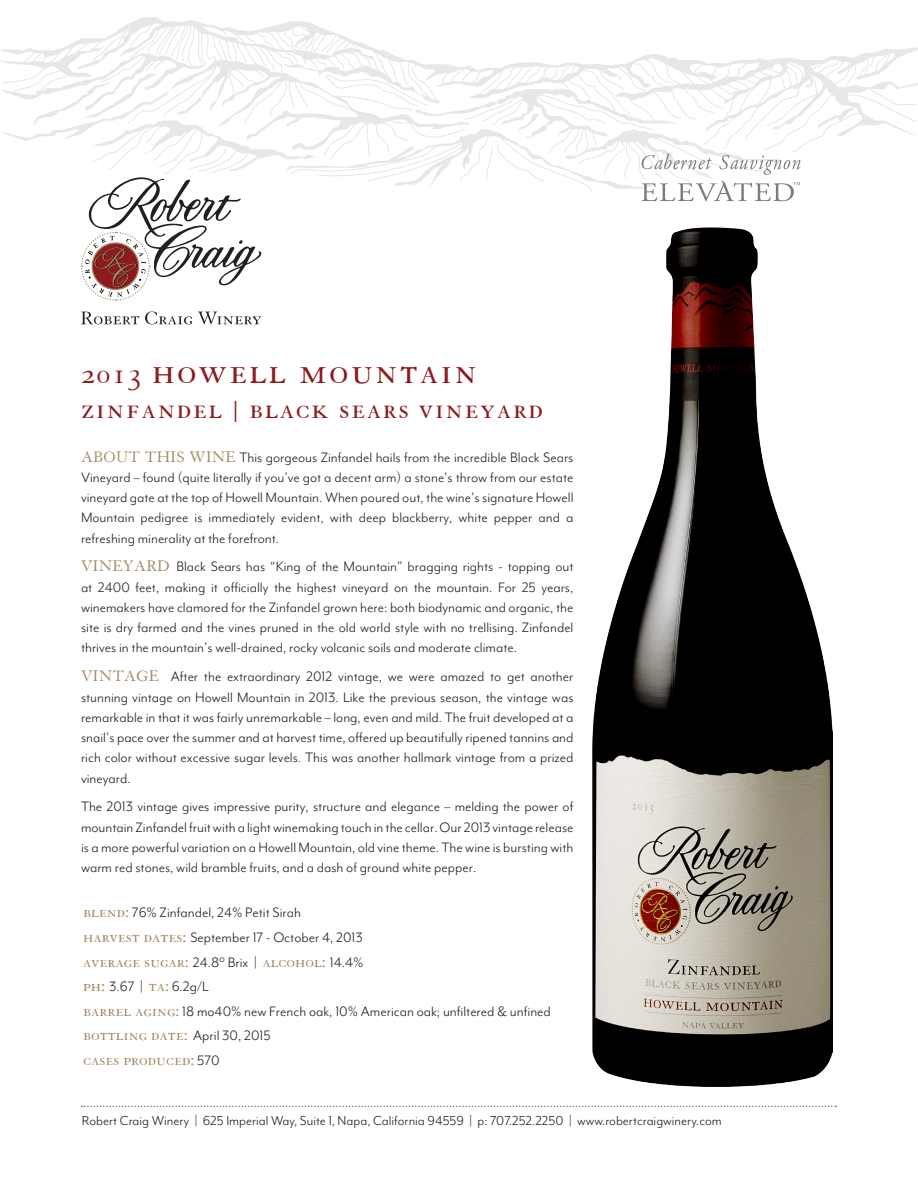
<style>
.page{position:relative;width:918px;height:1188px;background:#fff}
.page>*{position:absolute;margin:0;border:0;box-sizing:border-box;transform-origin:0 0}
.space_after_body{font:40.5px "Granjon SC";letter-spacing:.05em;color:#8d1a1d}
.space_after_body-2{font:31.5px "Granjon SC";letter-spacing:.05em;color:#8d1a1d}
.t1{font:18px "Granjon SC";color:#a48a66}
.space_after_body-3{font:15.75px/20.2px "Mr Eaves Mod OT";color:#231f20;text-align:justify}
.t2{font:15px "Mr Eaves Mod OT";color:#231f20}
.s1{font-size:31.5px}
.s2{font-family:"Granjon";font-size:16.5px;color:#a48a66}
.s3{font-family:"Granjon SC";font-size:18px;color:#a48a66}
.s4{font-family:"Mr Eaves Mod OT";font-size:15.75px;color:#231f20}
</style>
<div class="page">
<svg style="left:67px;top:17px;width:851px;height:119px"></svg>
<svg style="left:817px;top:106px;width:37px;height:23px"></svg>
<svg style="left:81px;top:311px;width:180px;height:13px"></svg>
<svg style="left:82px;top:1106px;width:754px;height:1px"></svg>
<svg style="left:0;top:46px;width:800px;height:255px"></svg>
<img style="left:593px;top:228px;width:239px;height:858px">
<p class="space_after_body" style="left:81px;top:350px;width:398px"><span class="s1">2013</span> howell mountain</p>
<p class="space_after_body-2" style="left:81px;top:391px;width:464px">zinfandel | black sears vineyard</p>
<p class="space_after_body-3" style="left:81px;top:447px;width:494px"><span class="s2">ABOUT THIS WINE</span> This gorgeous Zinfandel hails from the incredible Black Sears Vineyard – found (quite literally if you’ve got a decent arm) a stone’s throw from our estate vineyard gate at the top of Howell Mountain. When poured out, the wine’s signature Howell Mountain pedigree is immediately evident, with deep blackberry, white pepper and a refreshing minerality at the forefront.</p>
<p class="space_after_body-3" style="left:81px;top:557px;width:494px"><span class="s2">VINEYARD</span> Black Sears has “King of the Mountain” bragging rights - topping out at 2400 feet, making it officially the highest vineyard on the mountain. For 25 years, winemakers have clamored for the Zinfandel grown here: both biodynamic and organic, the site is dry farmed and the vines pruned in the old world style with no trellising. Zinfandel thrives in the mountain’s well-drained, rocky volcanic soils and moderate climate.</p>
<p class="space_after_body-3" style="left:81px;top:667px;width:494px"><span class="s2">VINTAGE</span> After the extraordinary 2012 vintage, we were amazed to get another stunning vintage on Howell Mountain in 2013. Like the previous season, the vintage was remarkable in that it was fairly unremarkable – long, even and mild. The fruit developed at a snail’s pace over the summer and at harvest time, offered up beautifully ripened tannins and rich color without excessive sugar levels. This was another hallmark vintage from a prized vineyard.</p>
<p class="space_after_body-3" style="left:81px;top:797px;width:494px">The 2013 vintage gives impressive purity, structure and elegance – melding the power of mountain Zinfandel fruit with a light winemaking touch in the cellar. Our 2013 vintage release is a more powerful variation on a Howell Mountain, old vine theme. The wine is bursting with warm red stones, wild bramble fruits, and a dash of ground white pepper.</p>
<p class="space_after_body-3" style="left:83px;top:903px;width:219px"><span class="s3">blend:</span> 76% Zinfandel, 24% Petit Sirah</p>
<p class="space_after_body-3" style="left:83px;top:927px;width:281px"><span class="s3">harvest dates:</span> September 17 - October 4, 2013</p>
<p class="t1" style="left:83px;top:952px;width:282px">average sugar: <span class="s4">24.8° Brix |</span> alcohol: <span class="s4">14.4%</span></p>
<p class="space_after_body-3" style="left:83px;top:977px;width:127px"><span class="s3">ph:</span> 3.67 | <span class="s3">ta:</span> 6.2g/L</p>
<p class="space_after_body-3" style="left:83px;top:1001px;width:469px"><span class="s3">barrel aging:</span> 18 mo40% new French oak, 10% American oak; unfiltered &amp; unfined</p>
<p class="t1" style="left:83px;top:1025px;width:189px">bottling date: <span class="s4">April 30, 2015</span></p>
<p class="t1" style="left:83px;top:1050px;width:138px">cases produced: <span class="s4">570</span></p>
<p class="t2" style="left:82px;top:1113px;width:642px">Robert Craig Winery | 625 Imperial Way, Suite 1, Napa, California 94559 | p: 707.252.2250 | www.robertcraigwinery.com</p>
</div>
